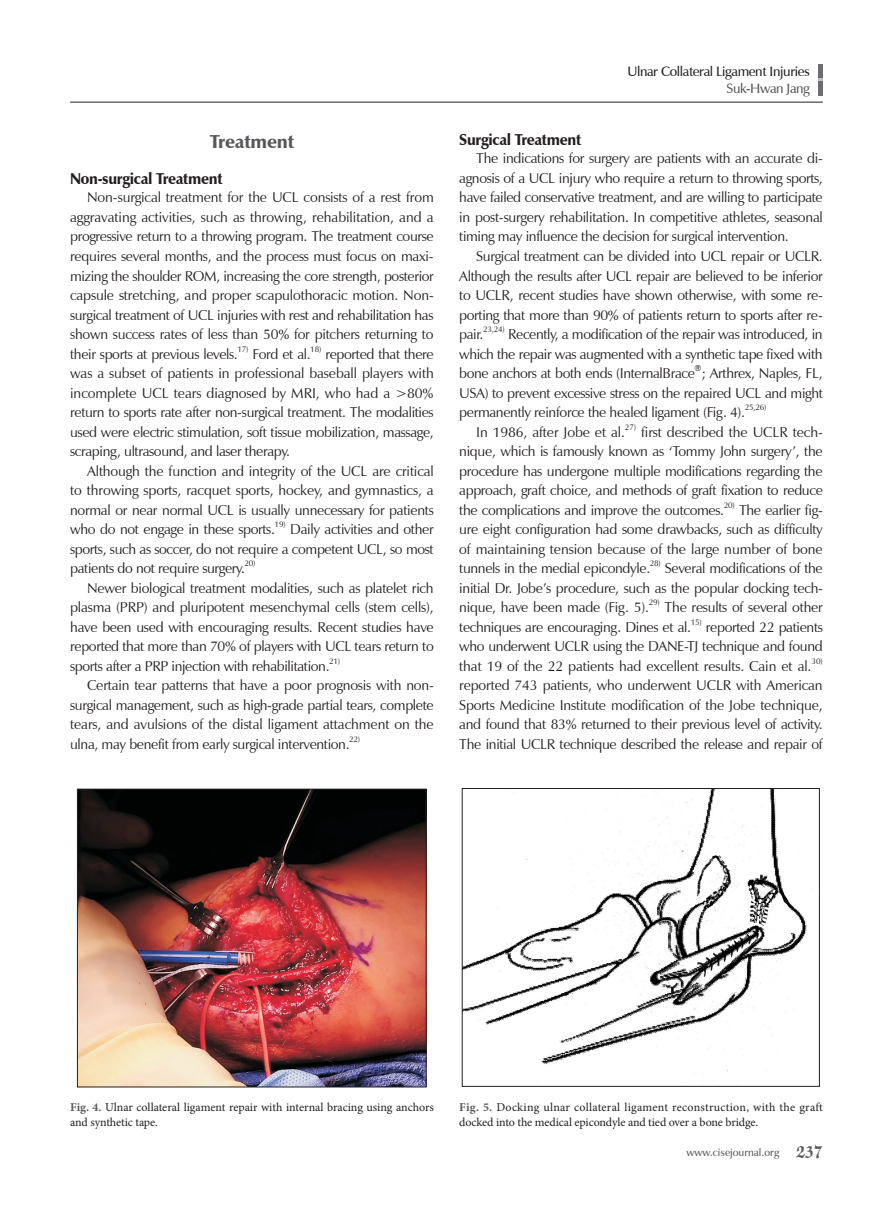
<style>
.page{position:relative;width:893px;height:1217px;background:#fff}
.page>*{position:absolute;margin:0;border:0;box-sizing:border-box;transform-origin:0 0}
.서론{font:900 18.75px "Zapf Humanist 601 BT";letter-spacing:-.01em;color:#57585a}
._1__제목_숫자빼고{font:900 15.75px "Zapf Humanist 601 BT";letter-spacing:-.02em;color:#231f20;scale:.95 1}
.본문{font:14.25px/19.5px "Zapf Humanist 601 BT";letter-spacing:-.025em;color:#231f20;text-align:justify}
.t1{font:600 13.5px "Zapf Humanist 601 BT";letter-spacing:-.025em;color:#231f20}
.t2{font:600 13.5px "Zapf Humanist 601 BT";letter-spacing:-.025em;color:#57585a}
.표_그림서체{font:12px/15px "Minion Pro";color:#231f20}
.t3{font:600 10.5px "Zapf Humanist 601 BT";color:#57585a}
.본문-2{font:8.25px "Zapf Humanist 601 BT";letter-spacing:-.025em;color:#231f20}
.본문-3{font:8.25px "Zapf Humanist 601 BT";color:#030303}
.s1{font-weight:700;color:#57585a}
.s2{font-family:"Zapf Chancery IT Cby BT";font-weight:700;font-size:19.5px}
</style>
<div class="page">
<hr style="left:819px;top:64px;width:4px;height:32px;background:#6c6d70">
<hr style="left:70px;top:102px;width:753px;height:1px;background:#231f20">
<img style="left:79px;top:790px;width:345px;height:294px">
<div style="left:77px;top:788px;width:349px;height:298px;border:1px solid #231f20"></div>
<img style="left:464px;top:790px;width:343px;height:281px">
<div style="left:462px;top:788px;width:358px;height:298px;border:1px solid #231f20"></div>
<p class="서론" style="left:210px;top:130px;width:86px">Treatment</p>
<p class="_1__제목_숫자빼고" style="left:70px;top:169px;width:162px">Non-surgical Treatment</p>
<p class="본문" style="left:70px;top:188px;width:365px;text-indent:17px">Non-surgical treatment for the UCL consists of a rest from aggravating activities, such as throwing, rehabilitation, and a progressive return to a throwing program. The treatment course requires several months, and the process must focus on maxi&shy;mizing the shoulder ROM, increasing the core strength, posterior capsule stretching, and proper scapulothoracic motion. Non&shy;surgical treatment of UCL injuries with rest and rehabilitation has shown success rates of less than 50% for pitchers returning to their sports at previous levels.</p>
<p class="본문-2" style="left:237px;top:344px;width:12px">17)</p>
<p class="본문" style="left:252px;top:344px;width:60px">Ford et al.</p>
<p class="본문-2" style="left:310px;top:344px;width:12px">18)</p>
<p class="본문" style="left:70px;top:344px;width:365px;text-indent:255px">reported that there was a subset of patients in professional baseball players with incomplete UCL tears diagnosed by MRI, who had a &gt;80% return to sports rate after non-surgical treatment. The modalities used were electric stimulation, soft tissue mobilization, massage, scraping, ultrasound, and laser therapy.</p>
<p class="본문" style="left:70px;top:461px;width:365px;text-indent:17px">Although the function and integrity of the UCL are critical to throwing sports, racquet sports, hockey, and gymnastics, a normal or near normal UCL is usually unnecessary for patients who do not engage in these sports.</p>
<p class="본문-2" style="left:275px;top:519px;width:13px">19)</p>
<p class="본문" style="left:70px;top:519px;width:365px;text-indent:220px">Daily activities and other sports, such as soccer, do not require a competent UCL, so most patients do not require surgery.</p>
<p class="본문-2" style="left:245px;top:558px;width:12px">20)</p>
<p class="본문" style="left:70px;top:578px;width:365px;text-indent:17px">Newer biological treatment modalities, such as platelet rich plasma (PRP) and pluripotent mesenchymal cells (stem cells), have been used with encouraging results. Recent studies have reported that more than 70% of players with UCL tears return to sports after a PRP injection with rehabilitation.</p>
<p class="본문-2" style="left:329px;top:656px;width:12px">21)</p>
<p class="본문" style="left:70px;top:675px;width:365px;text-indent:17px">Certain tear patterns that have a poor prognosis with non&shy;surgical management, such as high-grade partial tears, complete tears, and avulsions of the distal ligament attachment on the ulna, may benefit from early surgical intervention.</p>
<p class="본문-2" style="left:349px;top:734px;width:12px">22)</p>
<p class="t1" style="left:627px;top:63px;width:184px">Ulnar Collateral Ligament Injuries</p>
<p class="t2" style="left:726px;top:80px;width:85px">Suk-Hwan Jang</p>
<p class="_1__제목_숫자빼고" style="left:459px;top:130px;width:130px">Surgical Treatment</p>
<p class="본문" style="left:459px;top:149px;width:365px;text-indent:17px">The indications for surgery are patients with an accurate di&shy;agnosis of a UCL injury who require a return to throwing sports, have failed conservative treatment, and are willing to participate in post-surgery rehabilitation. In competitive athletes, seasonal timing may influence the decision for surgical intervention.</p>
<p class="본문" style="left:459px;top:246px;width:365px;text-indent:17px">Surgical treatment can be divided into UCL repair or UCLR.<br>Although the results after UCL repair are believed to be inferior to UCLR, recent studies have shown otherwise, with some re&shy;porting that more than 90% of patients return to sports after re&shy;pair.</p>
<p class="본문-2" style="left:483px;top:324px;width:23px">23,24)</p>
<p class="본문" style="left:459px;top:324px;width:365px;text-indent:49px">Recently, a modification of the repair was introduced, in which the repair was augmented with a synthetic tape fixed with bone anchors at both ends (InternalBrace ; Arthrex, Naples, FL,</p>
<p class="본문-3" style="left:695px;top:363px;width:8px">®</p>
<p class="본문" style="left:459px;top:383px;width:365px">USA) to prevent excessive stress on the repaired UCL and might permanently reinforce the healed ligament (Fig. 4).</p>
<p class="본문-2" style="left:745px;top:402px;width:23px">25,26)</p>
<p class="본문" style="left:476px;top:422px;width:150px">In 1986, after Jobe et al.</p>
<p class="본문-2" style="left:625px;top:422px;width:13px">27)</p>
<p class="본문" style="left:459px;top:422px;width:365px;text-indent:182px">first described the UCLR tech&shy;nique, which is famously known as ‘Tommy John surgery’, the procedure has undergone multiple modifications regarding the approach, graft choice, and methods of graft fixation to reduce the complications and improve the outcomes.</p>
<p class="본문-2" style="left:724px;top:500px;width:12px">20)</p>
<p class="본문" style="left:459px;top:500px;width:365px;text-indent:280px">The earlier fig&shy;ure eight configuration had some drawbacks, such as difficulty of maintaining tension because of the large number of bone tunnels in the medial epicondyle.</p>
<p class="본문-2" style="left:650px;top:558px;width:12px">28)</p>
<p class="본문" style="left:459px;top:558px;width:365px;text-indent:206px">Several modifications of the initial Dr. Jobe’s procedure, such as the popular docking tech&shy;nique, have been made (Fig. 5).</p>
<p class="본문-2" style="left:649px;top:597px;width:13px">29)</p>
<p class="본문" style="left:459px;top:597px;width:365px;text-indent:205px">The results of several other techniques are encouraging. Dines et al.</p>
<p class="본문-2" style="left:691px;top:617px;width:12px">15)</p>
<p class="본문" style="left:459px;top:617px;width:365px;text-indent:247px">reported 22 patients who underwent UCLR using the DANE-TJ technique and found that 19 of the 22 patients had excellent results. Cain et al.</p>
<p class="본문-2" style="left:811px;top:656px;width:13px">30)</p>
<p class="본문" style="left:459px;top:675px;width:365px">reported 743 patients, who underwent UCLR with American Sports Medicine Institute modification of the Jobe technique, and found that 83% returned to their previous level of activity.<br>The initial UCLR technique described the release and repair of</p>
<p class="표_그림서체" style="left:70px;top:1098px;width:365px"><span class="s1">Fig. 4.</span> Ulnar collateral ligament repair with internal bracing using anchors and synthetic tape.</p>
<p class="표_그림서체" style="left:459px;top:1098px;width:365px"><span class="s1">Fig. 5.</span> Docking ulnar collateral ligament reconstruction, with the graft docked into the medical epicondyle and tied over a bone bridge.</p>
<p class="t3" style="left:686px;top:1145px;width:138px">www.cisejournal.org <span class="s2">237</span></p>
</div>
